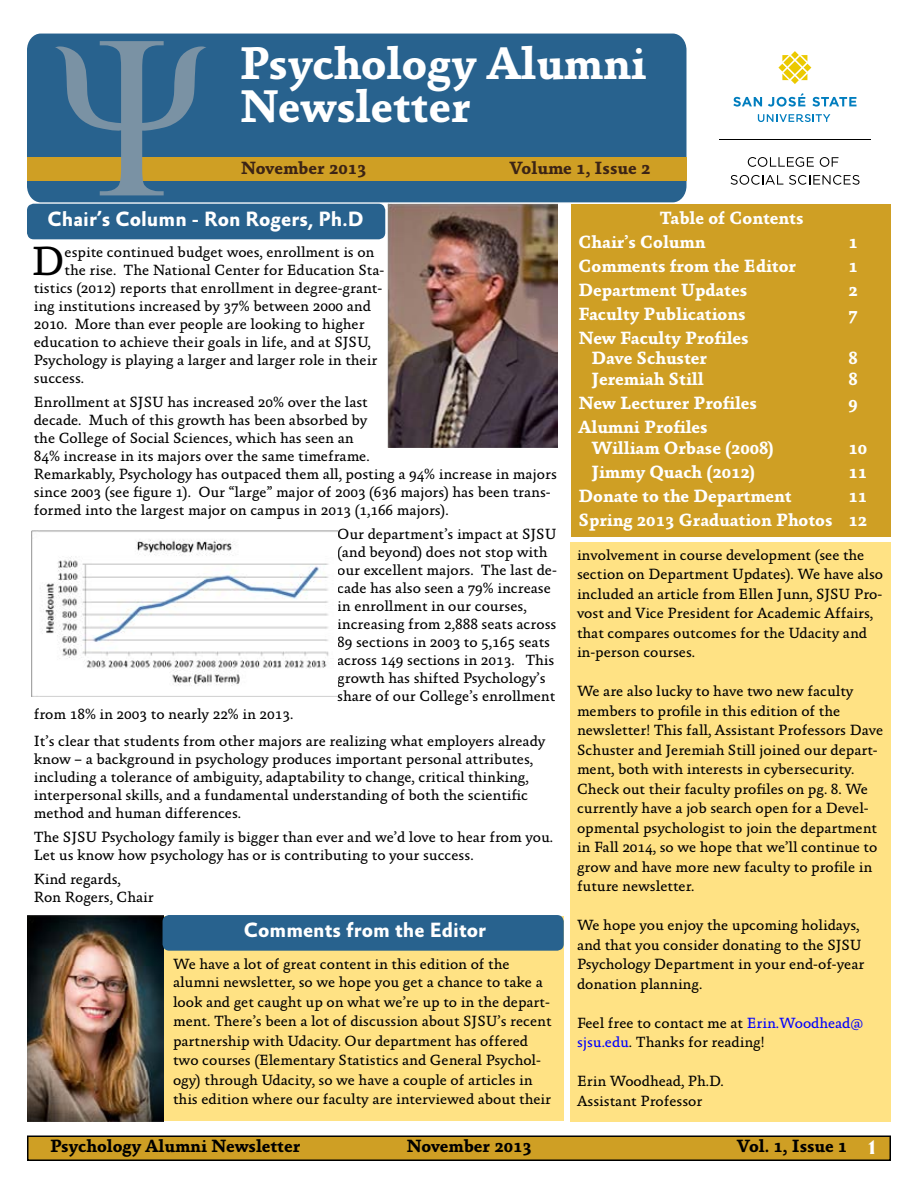
<style>
.page{position:relative;width:918px;height:1188px;background:#fff}
.page>*{position:absolute;margin:0;border:0;box-sizing:border-box;transform-origin:0 0}
.t1{font:700 46.5px/43.5px "Absara OT";color:#fff}
.t2{font:41.4px "Absara OT";color:#000}
.t3{font:700 21px "Absara Sans OT";color:#fff}
.t4{font:700 18px/24px "Absara OT";color:#fff}
.t5{font:700 18px "Absara OT";color:#000}
.t6{font:700 18px "Absara OT";color:#3c2415}
.t7{font:15px/19.5px "Absara OT";color:#000}
.s1{color:#00f}
.s2{font-family:"Albertus";font-weight:800;color:#fff}
</style>
<div class="page">
<div style="left:28px;top:1136px;width:862px;height:24px;background:#cf9f24"></div>
<div style="left:27px;top:1136px;width:864px;height:25px;border:2px solid #000"></div>
<div style="left:572px;top:204px;width:319px;height:333px;background:#cf9f24"></div>
<img style="left:387px;top:204px;width:170px;height:243px">
<div style="left:27px;top:916px;width:537px;height:204px;background:#ffe284"></div>
<div style="left:570px;top:542px;width:321px;height:580px;background:#ffe284"></div>
<img style="left:27px;top:915px;width:137px;height:206px">
<div style="left:27px;top:204px;width:358px;height:35px;background:#28628e;border-radius:7px"></div>
<div style="left:163px;top:915px;width:401px;height:36px;background:#28628e;border-radius:7px"></div>
<img style="left:32px;top:531px;width:305px;height:165px">
<div style="left:27px;top:34px;width:660px;height:168px;background:#28628e"></div>
<div style="left:27px;top:158px;width:660px;height:23px;background:#cf9f24"></div>
<svg style="left:55px;top:41px;width:151px;height:154px;background:#567886"></svg>
<svg style="left:748px;top:157px;width:66px;height:10px"></svg>
<svg style="left:820px;top:157px;width:18px;height:10px"></svg>
<svg style="left:731px;top:175px;width:52px;height:10px"></svg>
<svg style="left:789px;top:175px;width:71px;height:10px"></svg>
<svg style="left:778px;top:51px;width:33px;height:33px"></svg>
<svg style="left:758px;top:114px;width:72px;height:8px"></svg>
<svg style="left:733px;top:97px;width:29px;height:10px"></svg>
<svg style="left:812px;top:97px;width:45px;height:10px"></svg>
<hr style="left:719px;top:139px;width:152px;height:1px;background:#000">
<svg style="left:768px;top:93px;width:37px;height:14px"></svg>
<h1 class="t1" style="left:239px;top:43px;width:408px">Psychology Alumni<br>Newsletter</h1>
<p class="t6" style="left:241px;top:157px;width:127px">November 2013</p>
<p class="t6" style="left:510px;top:157px;width:142px">Volume 1, Issue 2</p>
<h3 class="t3" style="left:47px;top:208px;width:318px">Chair’s Column - Ron Rogers, Ph.D</h3>
<h2 class="t2" style="left:32px;top:237px;width:35px">D</h2>
<p class="t7" style="left:65px;top:243px;width:311px">espite continued budget woes, enrollment is on</p>
<p class="t7" style="left:65px;top:261px;width:321px">the rise. The National Center for Education Sta-</p>
<p class="t7" style="left:34px;top:279px;width:350px">tistics (2012) reports that enrollment in degree-grant-</p>
<p class="t7" style="left:34px;top:297px;width:339px">ing institutions increased by 37% between 2000 and</p>
<p class="t7" style="left:34px;top:315px;width:332px">2010. More than ever people are looking to higher</p>
<p class="t7" style="left:34px;top:333px;width:339px">education to achieve their goals in life, and at SJSU,</p>
<p class="t7" style="left:34px;top:351px;width:345px">Psychology is playing a larger and larger role in their</p>
<p class="t7" style="left:34px;top:369px;width:52px">success.</p>
<p class="t7" style="left:34px;top:393px;width:525px;line-height:18px">Enrollment at SJSU has increased 20% over the last<br>decade. Much of this growth has been absorbed by<br>the College of Social Sciences, which has seen an<br>84% increase in its majors over the same timeframe.<br>Remarkably, Psychology has outpaced them all, posting a 94% increase in majors since 2003 (see figure 1). Our “large” major of 2003 (636 majors) has been trans&shy;formed into the largest major on campus in 2013 (1,166 majors).</p>
<p class="t7" style="left:337px;top:525px;width:221px;line-height:18px">Our department’s impact at SJSU (and beyond) does not stop with our excellent majors. The last de&shy;cade has also seen a 79% increase in enrollment in our courses, increasing from 2,888 seats across<br>89 sections in 2003 to 5,165 seats across 149 sections in 2013. This growth has shifted Psychology’s share of our College’s enrollment</p>
<p class="t7" style="left:34px;top:701px;width:513px;line-height:27px">from 18% in 2003 to nearly 22% in 2013.<br>It’s clear that students from other majors are realizing what employers already</p>
<p class="t7" style="left:34px;top:750px;width:501px;line-height:18px">know – a background in psychology produces important personal attributes, including a tolerance of ambiguity, adaptability to change, critical thinking, interpersonal skills, and a fundamental understanding of both the scientific method and human differences.</p>
<p class="t7" style="left:34px;top:828px;width:521px;line-height:18px">The SJSU Psychology family is bigger than ever and we’d love to hear from you.<br>Let us know how psychology has or is contributing to your success.</p>
<p class="t7" style="left:34px;top:870px;width:122px;line-height:18px">Kind regards,<br>Ron Rogers, Chair</p>
<h3 class="t3" style="left:244px;top:919px;width:244px">Comments from the Editor</h3>
<p class="t7" style="left:173px;top:956px;width:371px;line-height:18px">We have a lot of great content in this edition of the alumni newsletter, so we hope you get a chance to take a</p>
<p class="t7" style="left:173px;top:992px;width:380px">look and get caught up on what we’re up to in the depart&shy;ment. There’s been a lot of discussion about SJSU’s recent partnership with Udacity. Our department has offered two courses (Elementary Statistics and General Psychol&shy;ogy) through Udacity, so we have a couple of articles in this edition where our faculty are interviewed about their</p>
<p class="t4" style="left:578px;top:207px;width:226px;text-indent:81px">Table of Contents<br>Chair’s Column</p>
<p class="t4" style="left:848px;top:231px;width:11px">1</p>
<p class="t4" style="left:578px;top:255px;width:219px">Comments from the Editor</p>
<p class="t4" style="left:848px;top:255px;width:11px">1</p>
<p class="t4" style="left:578px;top:279px;width:170px">Department Updates</p>
<p class="t4" style="left:848px;top:279px;width:11px">2</p>
<p class="t4" style="left:578px;top:303px;width:169px">Faculty Publications</p>
<p class="t4" style="left:848px;top:303px;width:11px">7</p>
<p class="t4" style="left:591px;top:329px;width:159px;line-height:19.5px;text-indent:-13px">New Faculty Profiles<br>Dave Schuster</p>
<p class="t4" style="left:848px;top:346px;width:11px">8</p>
<p class="t4" style="left:591px;top:367px;width:114px">Jeremiah Still</p>
<p class="t4" style="left:848px;top:367px;width:11px">8</p>
<p class="t4" style="left:578px;top:391px;width:180px">New Lecturer Profiles</p>
<p class="t4" style="left:848px;top:391px;width:11px">9</p>
<p class="t4" style="left:591px;top:417px;width:185px;line-height:21px;text-indent:-13px">Alumni Profiles<br>William Orbase (2008)</p>
<p class="t4" style="left:848px;top:436px;width:20px">10</p>
<p class="t4" style="left:591px;top:460px;width:166px">Jimmy Quach (2012)</p>
<p class="t4" style="left:848px;top:460px;width:20px">11</p>
<p class="t4" style="left:578px;top:484px;width:215px">Donate to the Department</p>
<p class="t4" style="left:578px;top:484px;width:290px;text-align:right">11<br>Spring 2013 Graduation Photos 12</p>
<p class="t7" style="left:577px;top:546px;width:308px">involvement in course development (see the section on Department Updates). We have also included an article from Ellen Junn, SJSU Pro&shy;vost and Vice President for Academic Affairs, that compares outcomes for the Udacity and in-person courses.</p>
<p class="t7" style="left:577px;top:682px;width:308px">We are also lucky to have two new faculty members to profile in this edition of the newsletter! This fall, Assistant Professors Dave Schuster and Jeremiah Still joined our depart&shy;ment, both with interests in cybersecurity.<br>Check out their faculty profiles on pg. 8. We currently have a job search open for a Devel&shy;opmental psychologist to join the department in Fall 2014, so we hope that we’ll continue to grow and have more new faculty to profile in future newsletter.</p>
<p class="t7" style="left:577px;top:916px;width:289px">We hope you enjoy the upcoming holidays, and that you consider donating to the SJSU Psychology Department in your end-of-year donation planning.</p>
<p class="t7" style="left:577px;top:1014px;width:288px">Feel free to contact me at <span class="s1">Erin.Woodhead@ sjsu.edu</span>. Thanks for reading!</p>
<p class="t7" style="left:577px;top:1072px;width:148px">Erin Woodhead, Ph.D.<br>Assistant Professor</p>
<p class="t5" style="left:50px;top:1135px;width:252px">Psychology Alumni Newsletter</p>
<p class="t5" style="left:406px;top:1135px;width:127px">November 2013</p>
<p class="t5" style="left:737px;top:1135px;width:143px">Vol. 1, Issue 1 <span class="s2">1</span></p>
</div>
